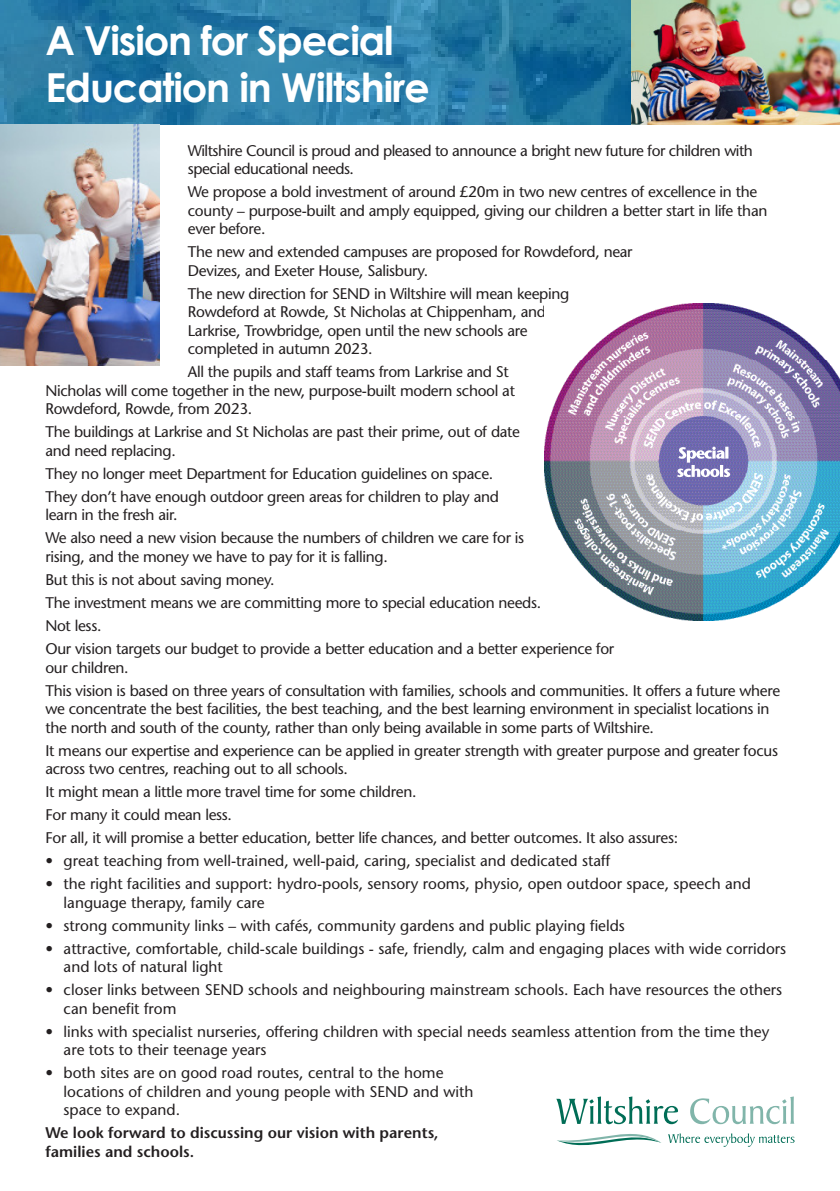
<style>
.page{position:relative;width:840px;height:1191px;background:#fff}
.page>*{position:absolute;margin:0;border:0;box-sizing:border-box;transform-origin:0 0}
.Heading_1{font:700 40px/48px "Century Gothic";letter-spacing:-.03em;color:#fff}
.Bullets{font:500 15.4px/18.4px "Stone Sans Std";letter-spacing:-.02em;color:#231f20}
.Bullets-2{font:500 15.4px/18.4px "Stone Sans Std";color:#231f20}
.t1{font:600 15.4px/18.4px "Stone Sans Std";color:#231f20}
</style>
<div class="page">
<img style="left:0;top:0;width:631px;height:125px">
<img style="left:631px;top:0;width:208px;height:125px">
<img style="left:544px;top:303px;width:295px;height:317px">
<svg style="left:676px;top:446px;width:54px;height:31px"></svg>
<svg style="left:556px;top:1096px;width:238px;height:51px"></svg>
<img style="left:0;top:125px;width:159px;height:241px">
<p class="Heading_1" style="left:45px;top:14px;width:386px">A Vision for Special<br>Education in Wiltshire</p>
<p class="Bullets" style="left:188px;top:141px;width:566px">Wiltshire Council is proud and pleased to announce a bright new future for children with special educational needs.</p>
<p class="Bullets" style="left:188px;top:183px;width:580px">We propose a bold investment of around £20m in two new centres of excellence in the county – purpose-built and amply equipped, giving our children a better start in life than ever before.</p>
<p class="Bullets" style="left:188px;top:243px;width:446px">The new and extended campuses are proposed for Rowdeford, near<br>Devizes, and Exeter House, Salisbury.</p>
<p class="Bullets" style="left:188px;top:284px;width:383px">The new direction for SEND in Wiltshire will mean keeping Rowdeford at Rowde, St Nicholas at Chippenham, and Larkrise, Trowbridge, open until the new schools are completed in autumn 2023.</p>
<p class="Bullets" style="left:45px;top:363px;width:471px;text-indent:142px">All the pupils and staff teams from Larkrise and St<br>Nicholas will come together in the new, purpose-built modern school at<br>Rowdeford, Rowde, from 2023.</p>
<p class="Bullets" style="left:45px;top:423px;width:476px">The buildings at Larkrise and St Nicholas are past their prime, out of date and need replacing.</p>
<p class="Bullets" style="left:45px;top:464px;width:449px">They no longer meet Department for Education guidelines on space.</p>
<p class="Bullets" style="left:45px;top:487px;width:455px">They don’t have enough outdoor green areas for children to play and learn in the fresh air.</p>
<p class="Bullets" style="left:45px;top:529px;width:480px">We also need a new vision because the numbers of children we care for is rising, and the money we have to pay for it is falling.</p>
<p class="Bullets" style="left:45px;top:570px;width:230px">But this is not about saving money.</p>
<p class="Bullets" style="left:45px;top:593px;width:497px">The investment means we are committing more to special education needs.</p>
<p class="Bullets" style="left:45px;top:616px;width:57px">Not less.</p>
<p class="Bullets" style="left:45px;top:639px;width:570px">Our vision targets our budget to provide a better education and a better experience for our children.</p>
<p class="Bullets" style="left:45px;top:681px;width:736px">This vision is based on three years of consultation with families, schools and communities. It offers a future where we concentrate the best facilities, the best teaching, and the best learning environment in specialist locations in the north and south of the county, rather than only being available in some parts of Wiltshire.</p>
<p class="Bullets" style="left:45px;top:741px;width:733px">It means our expertise and experience can be applied in greater strength with greater purpose and greater focus across two centres, reaching out to all schools.</p>
<p class="Bullets" style="left:45px;top:782px;width:372px">It might mean a little more travel time for some children.</p>
<p class="Bullets" style="left:45px;top:805px;width:188px">For many it could mean less.</p>
<p class="Bullets" style="left:45px;top:828px;width:634px">For all, it will promise a better education, better life chances, and better outcomes. It also assures:</p>
<p class="Bullets-2" style="left:45px;top:851px;width:566px">• great teaching from well-trained, well-paid, caring, specialist and dedicated staff</p>
<p class="Bullets-2" style="left:64px;top:874px;width:688px;text-indent:-18px">• the right facilities and support: hydro-pools, sensory rooms, physio, open outdoor space, speech and language therapy, family care</p>
<p class="Bullets-2" style="left:45px;top:916px;width:580px">• strong community links – with cafés, community gardens and public playing fields</p>
<p class="Bullets-2" style="left:64px;top:939px;width:723px;text-indent:-18px">• attractive, comfortable, child-scale buildings - safe, friendly, calm and engaging places with wide corridors and lots of natural light</p>
<p class="Bullets-2" style="left:64px;top:980px;width:719px;text-indent:-18px">• closer links between SEND schools and neighbouring mainstream schools. Each have resources the others can benefit from</p>
<p class="Bullets-2" style="left:64px;top:1022px;width:706px;text-indent:-18px">• links with specialist nurseries, offering children with special needs seamless attention from the time they are tots to their teenage years</p>
<p class="Bullets-2" style="left:64px;top:1063px;width:411px;text-indent:-18px">• both sites are on good road routes, central to the home locations of children and young people with SEND and with space to expand.</p>
<p class="t1" style="left:45px;top:1123px;width:394px">We look forward to discussing our vision with parents, families and schools.</p>
</div>
